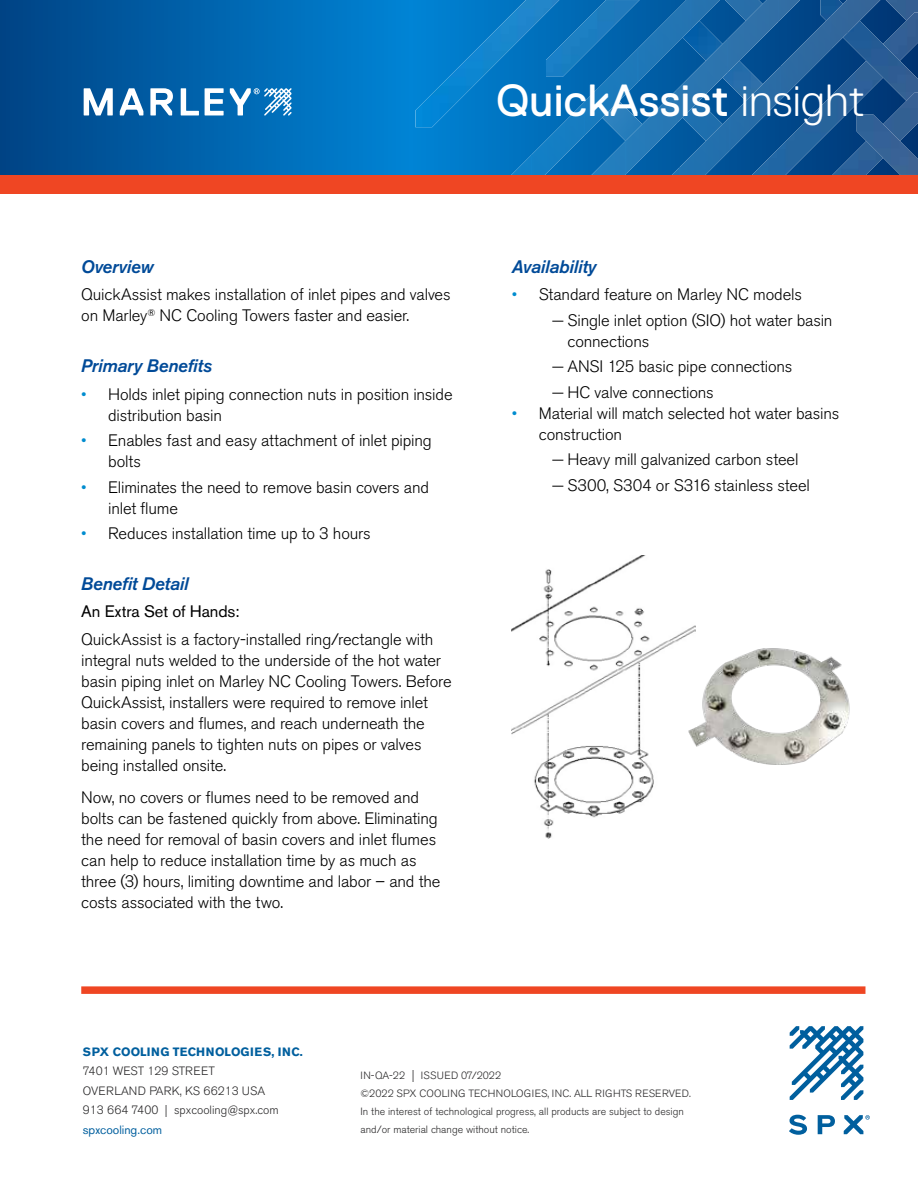
<style>
.page{position:relative;width:918px;height:1188px;background:#fff}
.page>*{position:absolute;margin:0;border:0;box-sizing:border-box;transform-origin:0 0}
.t1{font:45px "Replica Std";letter-spacing:.005em;color:#fff}
.t2{font:italic 500 18px "Akzidenz Grotesk BE";letter-spacing:-.01em;color:#004a98}
.t3{font:300 16.5px/21px "Akzidenz Grotesk BE";letter-spacing:-.01em;color:#000}
.t4{font:16.5px "Akzidenz Grotesk BE";letter-spacing:-.005em;color:#000}
.t5{font:300 12px/19.5px "Akzidenz Grotesk BE";color:#292829}
.t6{font:700 12px "Akzidenz Grotesk BE";letter-spacing:.03em;color:#005f9e}
.t7{font:12px "Akzidenz Grotesk BE";color:#005f9e}
.t8{font:300 10.5px/18px "Akzidenz Grotesk BE";color:#292829}
.s1{font-weight:300}
.s2{color:#008ccf}
.s3{font-family:"Akzidenz Grotesk BE Light Os F";font-weight:400}
.s4{font-size:12px}
</style>
<div class="page">
<svg style="left:0;top:0;width:820px;height:176px"></svg>
<img style="left:415px;top:0;width:144px;height:127px">
<img style="left:546px;top:0;width:92px;height:77px">
<img style="left:692px;top:21px;width:37px;height:80px">
<img style="left:602px;top:136px;width:23px;height:4px">
<img style="left:725px;top:0;width:2px;height:21px">
<img style="left:799px;top:0;width:1px;height:12px">
<img style="left:727px;top:0;width:22px;height:73px">
<img style="left:676px;top:38px;width:52px;height:86px">
<img style="left:625px;top:89px;width:52px;height:86px">
<img style="left:588px;top:140px;width:39px;height:36px">
<img style="left:692px;top:0;width:28px;height:29px">
<img style="left:638px;top:0;width:54px;height:82px">
<img style="left:744px;top:0;width:55px;height:14px">
<img style="left:584px;top:48px;width:55px;height:88px">
<img style="left:531px;top:101px;width:54px;height:75px">
<img style="left:508px;top:154px;width:24px;height:22px">
<img style="left:425px;top:172px;width:54px;height:4px">
<img style="left:749px;top:12px;width:80px;height:164px">
<img style="left:820px;top:0;width:98px;height:101px">
<img style="left:829px;top:93px;width:89px;height:83px">
<img style="left:857px;top:115px;width:61px;height:61px">
<img style="left:830px;top:0;width:50px;height:33px">
<img style="left:780px;top:15px;width:52px;height:85px">
<img style="left:729px;top:66px;width:52px;height:85px">
<img style="left:830px;top:32px;width:18px;height:18px">
<img style="left:679px;top:116px;width:52px;height:60px">
<svg style="left:669px;top:167px;width:11px;height:9px"></svg>
<div style="left:0;top:176px;width:918px;height:18px;background:#ef4623"></div>
<svg style="left:84px;top:88px;width:29px;height:27px"></svg>
<svg style="left:120px;top:88px;width:23px;height:27px"></svg>
<svg style="left:150px;top:88px;width:23px;height:27px"></svg>
<svg style="left:181px;top:88px;width:18px;height:27px"></svg>
<svg style="left:205px;top:88px;width:19px;height:27px"></svg>
<svg style="left:230px;top:88px;width:61px;height:27px"></svg>
<div style="left:81px;top:986px;width:784px;height:8px;background:#ef4623"></div>
<svg style="left:790px;top:1026px;width:73px;height:74px"></svg>
<svg style="left:789px;top:1115px;width:18px;height:20px"></svg>
<svg style="left:818px;top:1115px;width:17px;height:19px"></svg>
<svg style="left:844px;top:1115px;width:26px;height:19px"></svg>
<img style="left:512px;top:555px;width:184px;height:284px">
<img style="left:672px;top:634px;width:178px;height:145px">
<h1 class="t1" style="left:496px;top:76px;width:370px">QuickAssist <span class="s1">insight</span></h1>
<p class="t2" style="left:81px;top:257px;width:74px">Overview</p>
<p class="t3" style="left:81px;top:285px;width:371px">QuickAssist makes installation of inlet pipes and valves on Marley<sup>®</sup> NC Cooling Towers faster and easier.</p>
<p class="t2" style="left:81px;top:356px;width:132px">Primary Benefits</p>
<p class="t3" style="left:108px;top:384px;width:346px;text-indent:-27px"><span class="s2">•</span> Holds inlet piping connection nuts in position inside distribution basin</p>
<p class="t3" style="left:108px;top:430px;width:325px;text-indent:-27px"><span class="s2">•</span> Enables fast and easy attachment of inlet piping bolts</p>
<p class="t3" style="left:108px;top:477px;width:322px;text-indent:-27px"><span class="s2">•</span> Eliminates the need to remove basin covers and inlet flume</p>
<p class="t3" style="left:81px;top:523px;width:291px"><span class="s2">•</span> Reduces installation time up to 3 hours</p>
<p class="t2" style="left:81px;top:573px;width:109px">Benefit Detail</p>
<p class="t4" style="left:81px;top:602px;width:160px">An Extra Set of Hands:</p>
<p class="t3" style="left:81px;top:629px;width:372px">QuickAssist is a factory-installed ring/rectangle with integral nuts welded to the underside of the hot water basin piping inlet on Marley NC Cooling Towers. Before QuickAssist, installers were required to remove inlet basin covers and flumes, and reach underneath the remaining panels to tighten nuts on pipes or valves being installed onsite.</p>
<p class="t3" style="left:81px;top:787px;width:361px">Now, no covers or flumes need to be removed and bolts can be fastened quickly from above. Eliminating the need for removal of basin covers and inlet flumes can help to reduce installation time by as much as three (3) hours, limiting downtime and labor – and the costs associated with the two.</p>
<p class="t2" style="left:512px;top:257px;width:86px">Availability</p>
<p class="t3" style="left:552px;top:282px;width:282px;line-height:25.5px;text-indent:-40px"><span class="s2">•</span> Standard feature on Marley NC models<br><span class="s3">−</span> Single inlet option (SIO) hot water basin</p>
<p class="t3" style="left:552px;top:329px;width:242px;line-height:25.5px;text-indent:15px">connections<br><span class="s3">−</span> ANSI 125 basic pipe connections <span class="s3">−</span> HC valve connections</p>
<p class="t3" style="left:539px;top:403px;width:302px;text-indent:-27px"><span class="s2">•</span> Material will match selected hot water basins construction</p>
<p class="t3" style="left:552px;top:447px;width:259px;line-height:25.5px"><span class="s3">−</span> Heavy mill galvanized carbon steel <span class="s3">−</span> S300, S304 or S316 stainless steel</p>
<p class="t6" style="left:83px;top:1045px;width:221px">SPX COOLING TECHNOLOGIES, INC.</p>
<p class="t5" style="left:83px;top:1062px;width:197px">7401 WEST 129 STREET<br>OVERLAND PARK, KS 66213 USA<br>913 664 7400 | spxcooling@spx.com</p>
<p class="t7" style="left:83px;top:1123px;width:81px">spxcooling.com</p>
<p class="t8" style="left:361px;top:1067px;width:332px">IN-QA-22 <span class="s4">|</span> ISSUED 07/2022<br>©2022 SPX COOLING TECHNOLOGIES, INC. ALL RIGHTS RESERVED.<br>In the interest of technological progress, all products are subject to design and/or material change without notice.</p>
</div>
